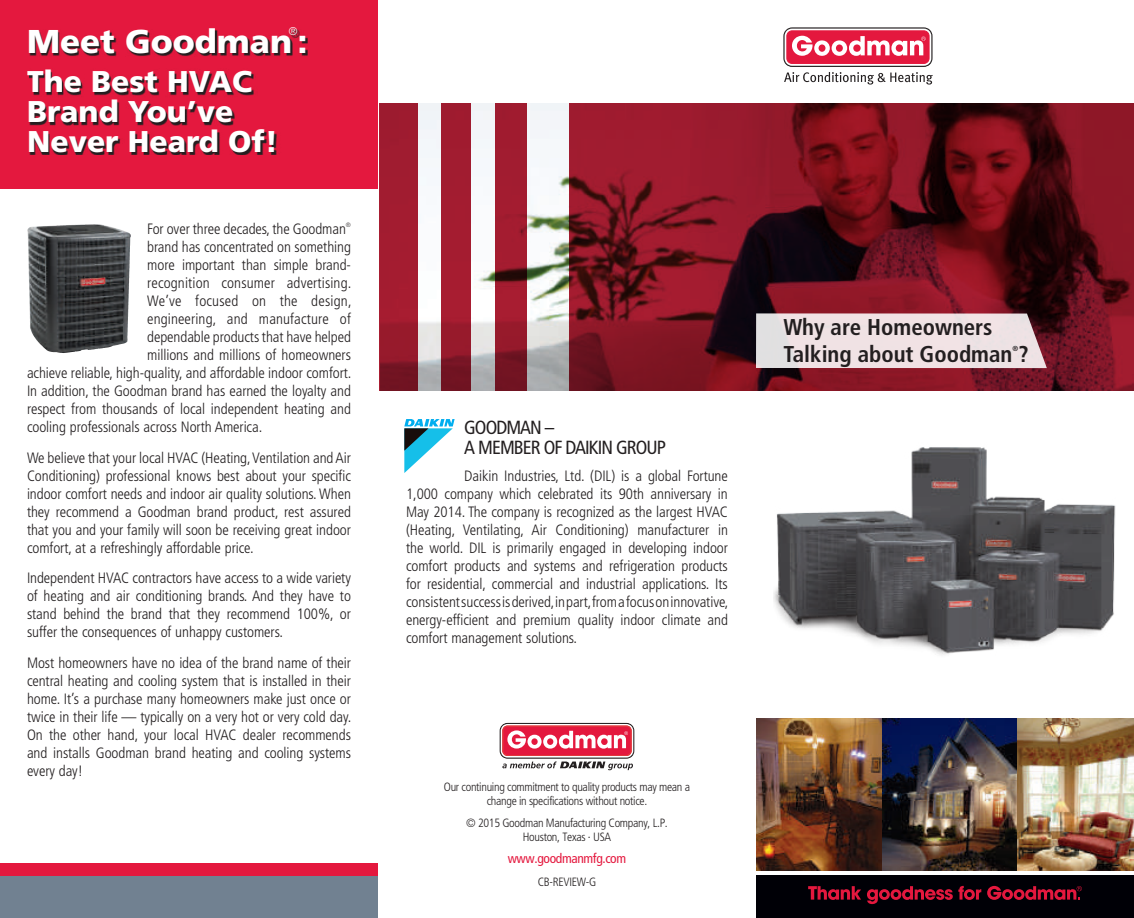
<style>
.page{position:relative;width:1134px;height:918px;background:#fff}
.page>*{position:absolute;margin:0;border:0;box-sizing:border-box;transform-origin:0 0}
.t1{font:900 33px "Frutiger";color:#fff}
.t2{font:900 30px/30px "Frutiger";color:#fff}
.t3{font:700 condensed 22.8px/26.4px "Frutiger";color:#231f20}
.t4{font:condensed 19.05px/19.5px "Frutiger";letter-spacing:-.05em;color:#231f20}
.t5{font:300 condensed 15px/18px "Frutiger";letter-spacing:-.005em;color:#231f20;text-align:justify}
.t6{font:300 condensed 15px "Frutiger";letter-spacing:.015em;color:#231f20}
.t7{font:condensed 13.5px "Frutiger";letter-spacing:-.025em;color:#e4183e}
.t8{font:300 condensed 12px/13.5px "Frutiger";letter-spacing:-.025em;color:#231f20;text-align:center}
.t9{font:300 10.8px "Univers";color:#fff}
.t10{font:700 condensed 7.35px "Frutiger";color:#231f20}
.t11{font:300 condensed 6.3px "Frutiger";color:#231f20}
</style>
<div class="page">
<div style="left:0;top:0;width:378px;height:189px;background:#e4183e"></div>
<div style="left:0;top:876px;width:378px;height:42px;background:#718191"></div>
<div style="left:0;top:863px;width:378px;height:13px;background:#e4183e"></div>
<img style="left:418px;top:103px;width:151px;height:287px">
<svg style="left:441px;top:103px;width:29px;height:287px;background:#9c1a2d"></svg>
<svg style="left:379px;top:103px;width:39px;height:287px;background:#9b1a2e"></svg>
<svg style="left:569px;top:103px;width:565px;height:287px;background:#71121f"></svg>
<svg style="left:495px;top:103px;width:31px;height:287px;background:#95192b"></svg>
<svg style="left:736px;top:313px;width:311px;height:55px;background:#d9cbcd"></svg>
<svg style="left:784px;top:28px;width:149px;height:57px"></svg>
<div style="left:756px;top:875px;width:378px;height:43px;background:#000006"></div>
<svg style="left:808px;top:886px;width:53px;height:14px"></svg>
<svg style="left:867px;top:886px;width:114px;height:18px"></svg>
<svg style="left:987px;top:886px;width:95px;height:14px"></svg>
<img style="left:773px;top:447px;width:343px;height:208px">
<svg style="left:404px;top:419px;width:51px;height:54px"></svg>
<svg style="left:500px;top:723px;width:134px;height:47px"></svg>
<img style="left:27px;top:224px;width:66px;height:127px">
<svg style="left:29px;top:29px;width:278px;height:125px"></svg>
<img style="left:756px;top:718px;width:126px;height:152px">
<img style="left:1016px;top:718px;width:118px;height:152px">
<img style="left:882px;top:718px;width:134px;height:152px">
<p class="t9" style="left:289px;top:25px;width:10px">®</p>
<h1 class="t1" style="left:27px;top:22px;width:282px">Meet Goodman :</h1>
<h2 class="t2" style="left:27px;top:67px;width:253px">The Best HVAC<br>Brand You’ve<br>Never Heard Of!</h2>
<p class="t5" style="left:147px;top:220px;width:200px">For over three decades, the Goodman</p>
<p class="t11" style="left:346px;top:222px;width:7px">®</p>
<p class="t5" style="left:147px;top:238px;width:205px">brand has concentrated on something</p>
<p class="t5" style="left:147px;top:256px;width:205px">more important than simple brand-</p>
<p class="t5" style="left:147px;top:274px;width:206px">recognition consumer advertising.</p>
<p class="t6" style="left:147px;top:292px;width:206px">We’ve focused on the design,</p>
<p class="t5" style="left:147px;top:310px;width:205px">engineering, and manufacture of</p>
<p class="t5" style="left:147px;top:328px;width:205px">dependable products that have helped</p>
<p class="t5" style="left:147px;top:346px;width:205px">millions and millions of homeowners</p>
<p class="t5" style="left:27px;top:364px;width:326px">achieve reliable, high-quality, and affordable indoor comfort.</p>
<p class="t5" style="left:27px;top:382px;width:325px">In addition, the Goodman brand has earned the loyalty and</p>
<p class="t5" style="left:27px;top:400px;width:326px">respect from thousands of local independent heating and</p>
<p class="t5" style="left:27px;top:418px;width:237px">cooling professionals across North America.</p>
<p class="t5" style="left:27px;top:449px;width:326px">We believe that your local HVAC (Heating, Ventilation and Air Conditioning) professional knows best about your specific indoor comfort needs and indoor air quality solutions. When they recommend a Goodman brand product, rest assured that you and your family will soon be receiving great indoor comfort, at a refreshingly affordable price.</p>
<p class="t5" style="left:27px;top:569px;width:326px">Independent HVAC contractors have access to a wide variety of heating and air conditioning brands. And they have to stand behind the brand that they recommend 100%, or suffer the consequences of unhappy customers.</p>
<p class="t5" style="left:27px;top:654px;width:326px">Most homeowners have no idea of the brand name of their central heating and cooling system that is installed in their home. It’s a purchase many homeowners make just once or twice in their life — typically on a very hot or very cold day.<br>On the other hand, your local HVAC dealer recommends and installs Goodman brand heating and cooling systems every day!</p>
<p class="t4" style="left:464px;top:418px;width:203px">GOODMAN –<br>A MEMBER OF DAIKIN GROUP</p>
<p class="t5" style="left:406px;top:467px;width:324px;text-indent:58px">Daikin Industries, Ltd. (DIL) is a global Fortune 1,000 company which celebrated its 90th anniversary in May 2014. The company is recognized as the largest HVAC (Heating, Ventilating, Air Conditioning) manufacturer in the world. DIL is primarily engaged in developing indoor comfort products and systems and refrigeration products for residential, commercial and industrial applications. Its consistent success is derived, in part, from a focus on innovative, energy-efficient and premium quality indoor climate and comfort management solutions.</p>
<p class="t8" style="left:444px;top:780px;width:248px">Our continuing commitment to quality products may mean a change in specifications without notice.</p>
<p class="t8" style="left:466px;top:816px;width:203px">© 2015 Goodman Manufacturing Company, L.P.<br>Houston, Texas · USA</p>
<p class="t7" style="left:508px;top:851px;width:120px">www.goodmanmfg.com</p>
<p class="t8" style="left:538px;top:875px;width:60px">CB-REVIEW-G</p>
<h3 class="t3" style="left:784px;top:314px;width:247px">Why are Homeowners<br>Talking about Goodman ?</h3>
<p class="t10" style="left:1012px;top:344px;width:7px">®</p>
</div>
